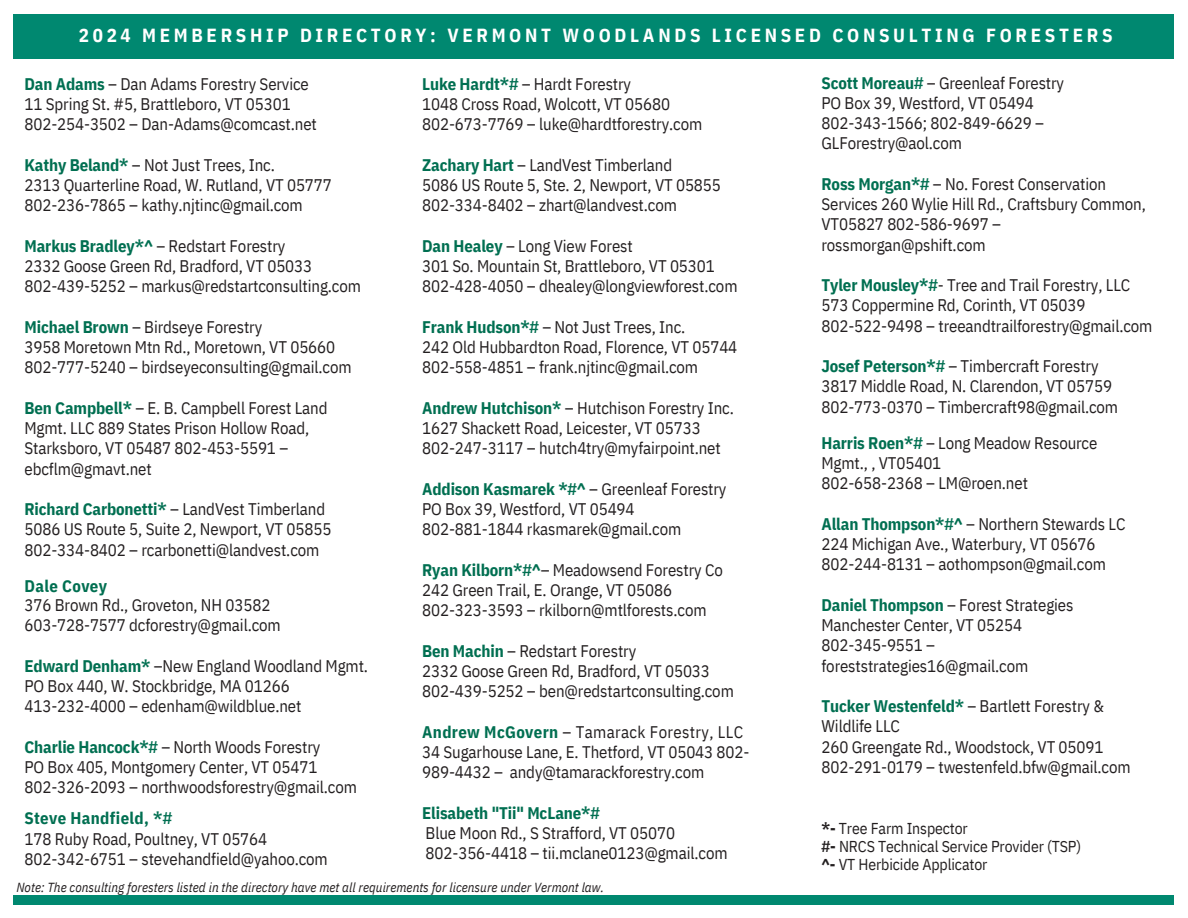
<style>
.page{position:relative;width:1188px;height:918px;background:#fff}
.page>*{position:absolute;margin:0;border:0;box-sizing:border-box;transform-origin:0 0}
.t1{font:700 18.9px "IBM Plex Sans Cond";letter-spacing:.195em;color:#fff}
.t2{font:16.8px/20.2px "IBM Plex Sans Cond";letter-spacing:-.005em;color:#231f20}
.t3{font:700 16.8px "IBM Plex Sans Cond";letter-spacing:.02em;color:#006f51}
.t4{font:15.75px/18px "IBM Plex Sans Cond";letter-spacing:-.005em;color:#231f20}
.t5{font:italic 13.05px "IBM Plex Sans Cond";letter-spacing:.005em;color:#231f20}
.s1{font-weight:700;color:#006f51}
.s2{font-weight:700}
</style>
<div class="page">
<div style="left:14px;top:14px;width:1160px;height:44px;background:#008870"></div>
<div style="left:14px;top:896px;width:1160px;height:9px;background:#008870"></div>
<p class="t1" style="left:79px;top:23px;width:1035px">2024 MEMBERSHIP DIRECTORY: VERMONT WOODLANDS LICENSED CONSULTING FORESTERS</p>
<h3 class="t2" style="left:25px;top:74px;width:294px"><span class="s1">Dan Adams</span> – Dan Adams Forestry Service<br>11 Spring St. #5, Brattleboro, VT 05301<br>802-254-3502 – Dan-Adams@comcast.net</h3>
<h3 class="t2" style="left:25px;top:155px;width:309px"><span class="s1">Kathy Beland*</span> – Not Just Trees, Inc.<br>2313 Quarterline Road, W. Rutland, VT 05777<br>802-236-7865 – kathy.njtinc@gmail.com</h3>
<h3 class="t2" style="left:25px;top:236px;width:338px"><span class="s1">Markus Bradley*^</span> – Redstart Forestry<br>2332 Goose Green Rd, Bradford, VT 05033<br>802-439-5252 – markus@redstartconsulting.com</h3>
<h3 class="t2" style="left:25px;top:317px;width:329px"><span class="s1">Michael Brown</span> – Birdseye Forestry<br>3958 Moretown Mtn Rd., Moretown, VT 05660<br>802-777-5240 – birdseyeconsulting@gmail.com</h3>
<h3 class="t2" style="left:25px;top:398px;width:305px"><span class="s1">Ben Campbell*</span> – E. B. Campbell Forest Land Mgmt. LLC 889 States Prison Hollow Road, Starksboro, VT 05487 802-453-5591 – ebcflm@gmavt.net</h3>
<h3 class="t2" style="left:25px;top:499px;width:308px"><span class="s1">Richard Carbonetti*</span> – LandVest Timberland<br>5086 US Route 5, Suite 2, Newport, VT 05855<br>802-334-8402 – rcarbonetti@landvest.com</h3>
<h3 class="t3" style="left:25px;top:575px;width:84px">Dale Covey</h3>
<h3 class="t2" style="left:25px;top:595px;width:258px">376 Brown Rd., Groveton, NH 03582<br>603-728-7577 dcforestry@gmail.com</h3>
<h3 class="t2" style="left:25px;top:655px;width:345px"><span class="s1">Edward Denham*</span> –New England Woodland Mgmt.<br>PO Box 440, W. Stockbridge, MA 01266<br>413-232-4000 – edenham@wildblue.net</h3>
<h3 class="t2" style="left:25px;top:736px;width:334px"><span class="s1">Charlie Hancock*#</span> – North Woods Forestry<br>PO Box 405, Montgomery Center, VT 05471<br>802-326-2093 – northwoodsforestry@gmail.com</h3>
<h1 class="t3" style="left:25px;top:806px;width:149px">Steve Handfield, *#</h1>
<h3 class="t2" style="left:25px;top:828px;width:305px">178 Ruby Road, Poultney, VT 05764<br>802-342-6751 – stevehandfield@yahoo.com</h3>
<h3 class="t2" style="left:422px;top:74px;width:282px"><span class="s1">Luke Hardt*#</span> – Hardt Forestry<br>1048 Cross Road, Wolcott, VT 05680<br>802-673-7769 – luke@hardtforestry.com</h3>
<h3 class="t2" style="left:422px;top:155px;width:300px"><span class="s1">Zachary Hart</span> – LandVest Timberland<br>5086 US Route 5, Ste. 2, Newport, VT 05855<br>802-334-8402 – zhart@landvest.com</h3>
<h3 class="t2" style="left:422px;top:236px;width:317px"><span class="s1">Dan Healey</span> – Long View Forest<br>301 So. Mountain St, Brattleboro, VT 05301<br>802-428-4050 – dhealey@longviewforest.com</h3>
<h3 class="t2" style="left:422px;top:317px;width:317px"><span class="s1">Frank Hudson*#</span> – Not Just Trees, Inc.<br>242 Old Hubbardton Road, Florence, VT 05744<br>802-558-4851 – frank.njtinc@gmail.com</h3>
<h3 class="t2" style="left:422px;top:398px;width:313px"><span class="s1">Andrew Hutchison*</span> – Hutchison Forestry Inc.<br>1627 Shackett Road, Leicester, VT 05733<br>802-247-3117 – hutch4try@myfairpoint.net</h3>
<h2 class="t2" style="left:422px;top:479px;width:306px"><span class="s1">Addison Kasmarek *#^</span> – Greenleaf Forestry<br>PO Box 39, Westford, VT 05494<br>802-881-1844 rkasmarek@gmail.com</h2>
<h3 class="t2" style="left:422px;top:560px;width:302px"><span class="s1">Ryan Kilborn*#^</span>– Meadowsend Forestry Co<br>242 Green Trail, E. Orange, VT 05086<br>802-323-3593 – rkilborn@mtlforests.com</h3>
<h3 class="t2" style="left:422px;top:641px;width:313px"><span class="s1">Ben Machin</span> – Redstart Forestry<br>2332 Goose Green Rd, Bradford, VT 05033<br>802-439-5252 – ben@redstartconsulting.com</h3>
<h3 class="t2" style="left:422px;top:722px;width:329px"><span class="s1">Andrew McGovern</span> – Tamarack Forestry, LLC<br>34 Sugarhouse Lane, E. Thetford, VT 05043 802-<br>989-4432 – andy@tamarackforestry.com</h3>
<h2 class="t2" style="left:422px;top:803px;width:254px"><span class="s1">Elisabeth "Tii" McLane*#<br></span>Blue Moon Rd., S Strafford, VT 05070</h2>
<h3 class="t2" style="left:426px;top:843px;width:303px">802-356-4418 – tii.mclane0123@gmail.com</h3>
<h3 class="t5" style="left:16px;top:878px;width:589px">Note: The consulting foresters listed in the directory have met all requirements for licensure under Vermont law.</h3>
<h3 class="t2" style="left:822px;top:72px;width:244px"><span class="s1">Scott Moreau#</span> – Greenleaf Forestry<br>PO Box 39, Westford, VT 05494<br>802-343-1566; 802-849-6629 –<br>GLForestry@aol.com</h3>
<h3 class="t2" style="left:822px;top:173px;width:326px"><span class="s1">Ross Morgan*#</span> – No. Forest Conservation Services 260 Wylie Hill Rd., Craftsbury Common, VT05827 802-586-9697 – rossmorgan@pshift.com</h3>
<h3 class="t2" style="left:822px;top:275px;width:332px"><span class="s1">Tyler Mousley*#</span>- Tree and Trail Forestry, LLC<br>573 Coppermine Rd, Corinth, VT 05039<br>802-522-9498 – treeandtrailforestry@gmail.com</h3>
<h3 class="t2" style="left:822px;top:356px;width:298px"><span class="s1">Josef Peterson*#</span> – Timbercraft Forestry<br>3817 Middle Road, N. Clarendon, VT 05759<br>802-773-0370 – Timbercraft98@gmail.com</h3>
<h3 class="t2" style="left:822px;top:433px;width:277px"><span class="s1">Harris Roen*#</span> – Long Meadow Resource<br>Mgmt., , VT05401<br>802-658-2368 – LM@roen.net</h3>
<h3 class="t2" style="left:822px;top:514px;width:305px"><span class="s1">Allan Thompson*#^</span> – Northern Stewards LC<br>224 Michigan Ave., Waterbury, VT 05676<br>802-244-8131 – aothompson@gmail.com</h3>
<h3 class="t2" style="left:822px;top:595px;width:253px"><span class="s1">Daniel Thompson</span> – Forest Strategies<br>Manchester Center, VT 05254<br>802-345-9551 – foreststrategies16@gmail.com</h3>
<h3 class="t2" style="left:822px;top:696px;width:311px"><span class="s1">Tucker Westenfeld*</span> – Bartlett Forestry &amp; Wildlife LLC<br>260 Greengate Rd., Woodstock, VT 05091<br>802-291-0179 – twestenfeld.bfw@gmail.com</h3>
<p class="t4" style="left:822px;top:819px;width:261px"><span class="s2">*-</span> Tree Farm Inspector<br><span class="s2">#-</span> NRCS Technical Service Provider (TSP) <span class="s2">^-</span> VT Herbicide Applicator</p>
</div>
